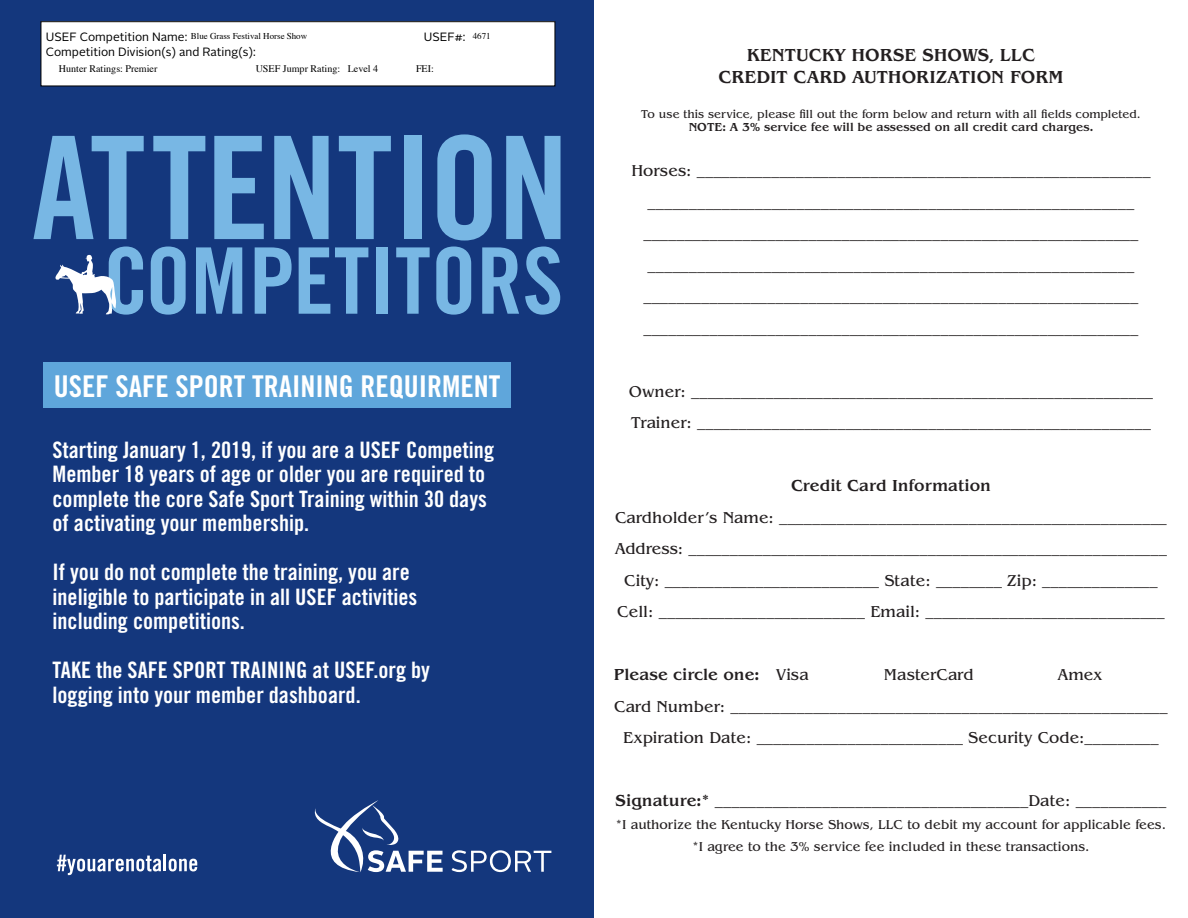
<style>
.page{position:relative;width:1188px;height:918px;background:#fff}
.page>*{position:absolute;margin:0;border:0;box-sizing:border-box;transform-origin:0 0}
.t1{font:30px "Trade Gothic LT Std Bd Cn 20";color:#fff}
.t2{font:22.65px/24.6px "Trade Gothic LT Std Bd Cn 20";color:#fff}
.t3{font:500 18px "Benguiat Pro ITC";color:#231f20}
.t4{font:16.5px "Benguiat Pro ITC";color:#231f20}
.t5{font:500 16.5px "Benguiat Pro ITC";color:#231f20}
.t6{font:13.5px "Benguiat Pro ITC";color:#231f20}
.t7{font:12px "Benguiat Pro ITC";color:#231f20}
.t8{font:12px "Alright Sans";color:#000}
.t9{font:500 12px "Benguiat Pro ITC";color:#231f20}
.t10{font:10.05px "Times";color:#000}
.t11{font:9px "Times";color:#000}
.s1{font-weight:400}
.s2{font-weight:500}
</style>
<div class="page">
<div style="left:0;top:0;width:594px;height:918px;background:#14377d"></div>
<svg style="left:57px;top:855px;width:140px;height:20px"></svg>
<svg style="left:314px;top:800px;width:129px;height:72px"></svg>
<svg style="left:452px;top:850px;width:99px;height:22px"></svg>
<div style="left:41px;top:22px;width:514px;height:64px;background:#fff"></div>
<div style="left:41px;top:21px;width:514px;height:65px;border:1px solid #000"></div>
<div style="left:44px;top:363px;width:467px;height:45px;background:#5fa6db"></div>
<svg style="left:33px;top:136px;width:111px;height:103px"></svg>
<svg style="left:153px;top:136px;width:52px;height:103px"></svg>
<svg style="left:214px;top:136px;width:50px;height:103px"></svg>
<svg style="left:274px;top:136px;width:55px;height:103px"></svg>
<svg style="left:339px;top:136px;width:52px;height:103px"></svg>
<div style="left:404px;top:136px;width:18px;height:103px;background:#78b7e4"></div>
<svg style="left:437px;top:134px;width:55px;height:107px"></svg>
<svg style="left:506px;top:136px;width:55px;height:103px"></svg>
<svg style="left:151px;top:247px;width:35px;height:68px"></svg>
<svg style="left:196px;top:247px;width:46px;height:67px"></svg>
<svg style="left:255px;top:247px;width:37px;height:67px"></svg>
<svg style="left:299px;top:247px;width:69px;height:67px"></svg>
<div style="left:377px;top:247px;width:11px;height:67px;background:#78b7e4"></div>
<svg style="left:396px;top:247px;width:34px;height:67px"></svg>
<svg style="left:436px;top:247px;width:35px;height:68px"></svg>
<svg style="left:482px;top:247px;width:37px;height:67px"></svg>
<svg style="left:525px;top:247px;width:35px;height:68px"></svg>
<svg style="left:55px;top:247px;width:88px;height:68px"></svg>
<p class="t8" style="left:46px;top:29px;width:143px">USEF Competition Name:</p>
<p class="t8" style="left:424px;top:29px;width:43px">USEF#:</p>
<p class="t8" style="left:46px;top:44px;width:211px">Competition Division(s) and Rating(s):</p>
<p class="t11" style="left:191px;top:27px;width:118px">Blue Grass Festival Horse Show</p>
<p class="t11" style="left:473px;top:27px;width:19px">4671</p>
<p class="t10" style="left:59px;top:60px;width:100px">Hunter Ratings: Premier</p>
<p class="t10" style="left:256px;top:60px;width:124px">USEF Jumpr Rating: Level 4</p>
<p class="t10" style="left:416px;top:60px;width:19px">FEI:</p>
<p class="t1" style="left:54px;top:369px;width:448px">USEF SAFE SPORT TRAINING REQUIRMENT</p>
<p class="t2" style="left:53px;top:437px;width:443px">Starting January 1, 2019, if you are a USEF Competing Member 18 years of age or older you are required to complete the core Safe Sport Training within 30 days of activating your membership.</p>
<p class="t2" style="left:53px;top:560px;width:366px">If you do not complete the training, you are ineligible to participate in all USEF activities including competitions.</p>
<p class="t2" style="left:53px;top:658px;width:379px">TAKE the SAFE SPORT TRAINING at USEF.org by logging into your member dashboard.</p>
<p class="t3" style="left:747px;top:45px;width:290px">KENTUCKY HORSE SHOWS, LLC</p>
<p class="t3" style="left:718px;top:66px;width:347px">CREDIT CARD AUTHORIZATION FORM</p>
<p class="t7" style="left:641px;top:107px;width:501px">To use this service, please fill out the form below and return with all fields completed.</p>
<p class="t9" style="left:689px;top:120px;width:406px">NOTE: A 3% service fee will be assessed on all credit card charges.</p>
<p class="t4" style="left:631px;top:162px;width:521px">Horses: _______________________________________________________</p>
<p class="t4" style="left:648px;top:193px;width:488px">___________________________________________________________</p>
<p class="t4" style="left:643px;top:225px;width:496px">____________________________________________________________</p>
<p class="t4" style="left:648px;top:256px;width:488px">___________________________________________________________</p>
<p class="t4" style="left:643px;top:288px;width:496px">____________________________________________________________</p>
<p class="t4" style="left:643px;top:319px;width:496px">____________________________________________________________</p>
<p class="t4" style="left:629px;top:382px;width:526px">Owner: ________________________________________________________</p>
<p class="t4" style="left:631px;top:414px;width:521px">Trainer: _______________________________________________________</p>
<p class="t5" style="left:791px;top:476px;width:201px">Credit Card Information</p>
<p class="t4" style="left:615px;top:508px;width:553px">Cardholder’s Name: _______________________________________________</p>
<p class="t4" style="left:615px;top:540px;width:554px">Address: __________________________________________________________</p>
<p class="t4" style="left:624px;top:571px;width:535px">City: __________________________ State: ________ Zip: ______________</p>
<p class="t4" style="left:617px;top:603px;width:549px">Cell: _________________________ Email: _____________________________</p>
<p class="t5" style="left:614px;top:665px;width:196px">Please circle one: <span class="s1">Visa</span></p>
<p class="t4" style="left:884px;top:666px;width:91px">MasterCard</p>
<p class="t4" style="left:1058px;top:666px;width:46px">Amex</p>
<p class="t4" style="left:614px;top:697px;width:555px">Card Number: _____________________________________________________</p>
<p class="t4" style="left:623px;top:729px;width:537px">Expiration Date: _________________________ Security Code:_________</p>
<p class="t4" style="left:616px;top:792px;width:552px"><span class="s2">Signature:*</span> ______________________________________Date: ___________</p>
<p class="t6" style="left:616px;top:817px;width:552px">*I authorize the Kentucky Horse Shows, LLC to debit my account for applicable fees.</p>
<p class="t6" style="left:692px;top:839px;width:398px">*I agree to the 3% service fee included in these transactions.</p>
</div>
